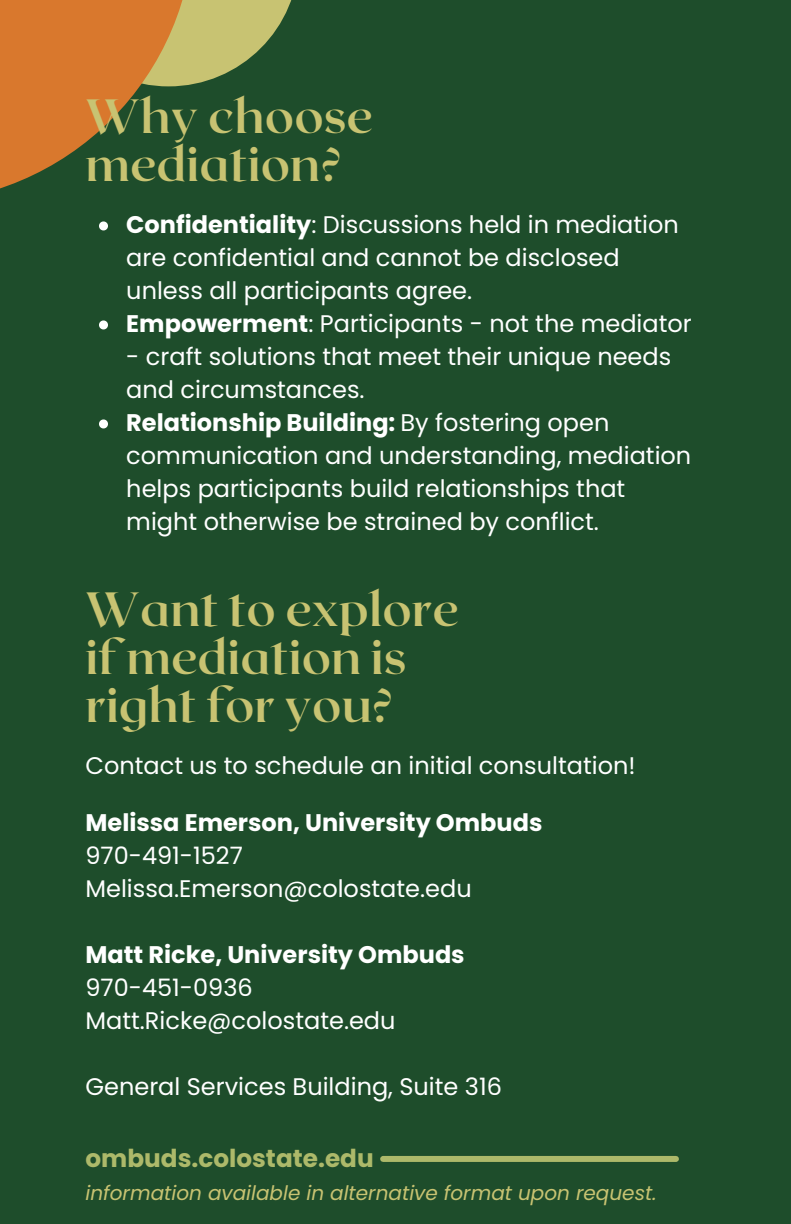
<style>
.page{position:relative;width:791px;height:1224px;background:#fff}
.page>*{position:absolute;margin:0;border:0;box-sizing:border-box;transform-origin:0 0}
.t1{font:700 48px/48px "Roxborough CF";color:#c8c372}
.t2{font:700 24.8px "Poppins";color:#adb96a}
.t3{font:24px/33px "Poppins";color:#fff}
.t4{font:italic 20px "Poppins";color:#c8c372}
.s1{font-weight:700}
</style>
<div class="page">
<div style="left:0;top:0;width:790px;height:1224px;background:#1e4d2b"></div>
<div style="left:383px;top:1156px;width:292px;height:6px;background:#adb96a"></div>
<svg style="left:194px;top:0;width:98px;height:84px;fill:#c8c372"></svg>
<svg style="left:0;top:0;width:194px;height:189px;fill:#d9782d"></svg>
<svg style="left:99px;top:221px;width:9px;height:9px"></svg>
<svg style="left:99px;top:320px;width:9px;height:9px"></svg>
<svg style="left:99px;top:419px;width:9px;height:9px"></svg>
<h2 class="t1" style="left:85px;top:90px;width:289px">Why choose mediation?</h2>
<p class="t3" style="left:126px;top:209px;width:567px"><span class="s1">Confidentiality</span>: Discussions held in mediation are confidential and cannot be disclosed unless all participants agree.<br><span class="s1">Empowerment</span>: Participants - not the mediator</p>
<p class="t3" style="left:126px;top:341px;width:566px">- craft solutions that meet their unique needs and circumstances.<br><span class="s1">Relationship Building:</span> By fostering open communication and understanding, mediation helps participants build relationships that might otherwise be strained by conflict.</p>
<h2 class="t1" style="left:85px;top:582px;width:374px">Want to explore if mediation is right for you?</h2>
<p class="t3" style="left:85px;top:749px;width:551px">Contact us to schedule an initial consultation!</p>
<p class="t3" style="left:85px;top:806px;width:458px"><span class="s1">Melissa Emerson, University Ombuds<br></span>970-491-1527<br>Melissa.Emerson@colostate.edu</p>
<p class="t3" style="left:85px;top:938px;width:380px"><span class="s1">Matt Ricke, University Ombuds<br></span>970-451-0936<br>Matt.Ricke@colostate.edu</p>
<p class="t3" style="left:85px;top:1070px;width:418px">General Services Building, Suite 316</p>
<p class="t2" style="left:85px;top:1141px;width:290px">ombuds.colostate.edu</p>
<p class="t4" style="left:85px;top:1179px;width:572px">information available in alternative format upon request.</p>
</div>
